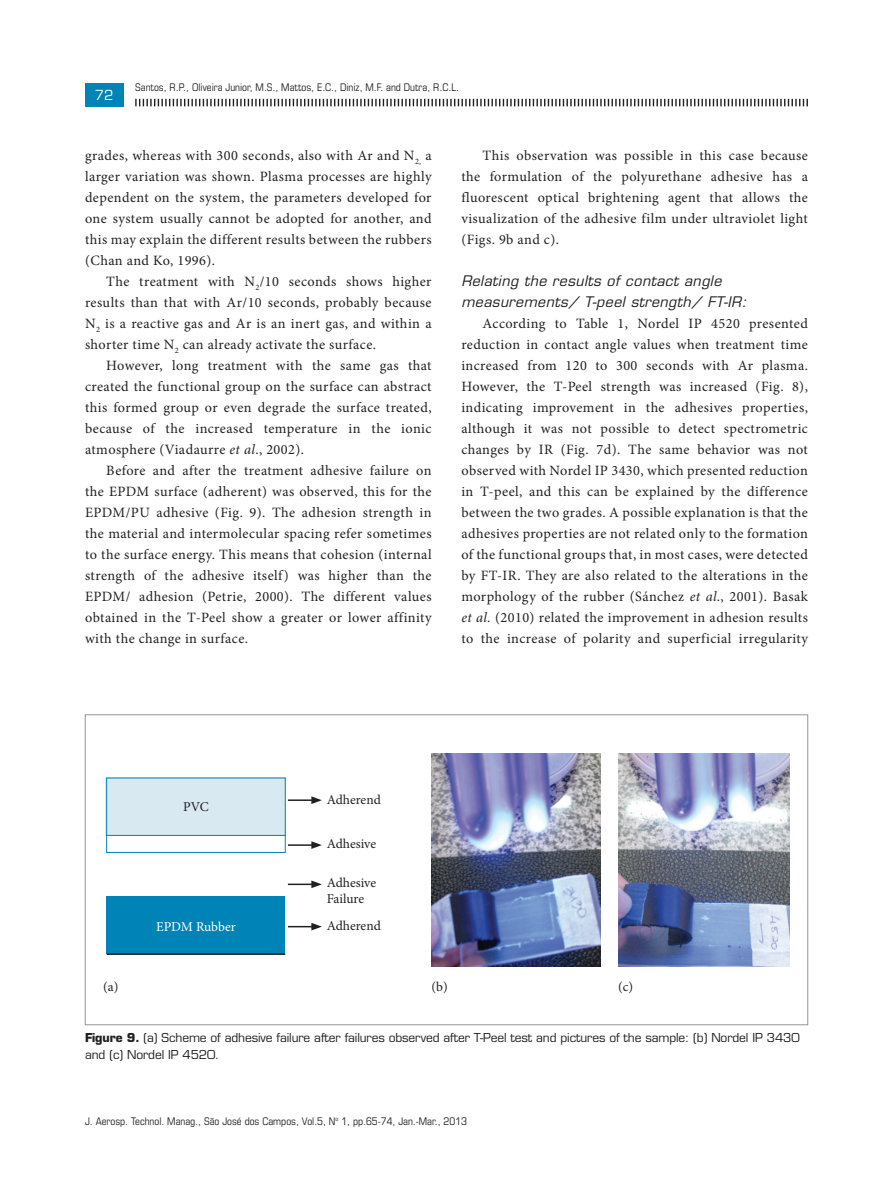
<style>
.page{position:relative;width:893px;height:1191px;background:#fff}
.page>*{position:absolute;margin:0;border:0;box-sizing:border-box;transform-origin:0 0}
.z13_texto{font:14.25px/21px "Minion Pro";letter-spacing:.03em;color:#231f20;text-align:justify}
.z20_sub__3{font:italic 14.25px/21px "Eurostile LT Std";letter-spacing:.03em;color:#231f20}
.z23_tabelas_txt{font:13.5px "Minion Pro";letter-spacing:-.005em;color:#231f20}
.z23_tabelas_txt-2{font:13.5px "Minion Pro";letter-spacing:-.005em;color:#fff}
.t1{font:13.5px "Eurostile LT Std";color:#fff}
.z22_figuras_tabelas{font:12px/16.5px "Eurostile LT Std";letter-spacing:-.01em;color:#231f20}
.t2{font:condensed 10.5px "Eurostile LT Std";color:#231f20}
.s1{font-style:italic}
.s2{font-weight:700}
</style>
<div class="page">
<svg style="left:135px;top:99px;width:673px;height:7px"></svg>
<div style="left:85px;top:83px;width:38px;height:23px;background:#0083b6"></div>
<div style="left:106px;top:777px;width:180px;height:58px;background:#d8e9f1"></div>
<div style="left:107px;top:896px;width:178px;height:58px;background:#0083b6"></div>
<hr style="left:106px;top:835px;width:180px;height:1px;background:#0083b6">
<hr style="left:288px;top:799px;width:26px;height:2px;background:#231f20">
<svg style="left:311px;top:796px;width:11px;height:8px"></svg>
<hr style="left:288px;top:844px;width:26px;height:2px;background:#231f20">
<svg style="left:311px;top:841px;width:11px;height:8px"></svg>
<hr style="left:288px;top:883px;width:26px;height:2px;background:#231f20">
<svg style="left:311px;top:880px;width:11px;height:8px"></svg>
<svg style="left:288px;top:923px;width:34px;height:7px"></svg>
<hr style="left:107px;top:953px;width:178px;height:2px;background:#231f20">
<img style="left:432px;top:753px;width:168px;height:213px">
<img style="left:618px;top:753px;width:171px;height:213px">
<p class="t1" style="left:95px;top:86px;width:20px">72</p>
<p class="t2" style="left:135px;top:81px;width:325px">Santos, R.P., Oliveira Junior, M.S., Mattos, E.C., Diniz, M.F. and Dutra, R.C.L.</p>
<p class="z13_texto" style="left:85px;top:144px;width:348px">grades, whereas with 300 seconds, also with Ar and N<sub>2,</sub> a larger variation was shown. Plasma processes are highly dependent on the system, the parameters developed for one system usually cannot be adopted for another, and this may explain the different results between the rubbers (Chan and Ko, 1996).</p>
<p class="z13_texto" style="left:85px;top:270px;width:348px;text-indent:21px">The treatment with N<sub>2</sub>/10 seconds shows higher results than that with Ar/10 seconds, probably because N<sub>2</sub> is a reactive gas and Ar is an inert gas, and within a shorter time N<sub>2</sub> can already activate the surface.</p>
<p class="z13_texto" style="left:85px;top:354px;width:348px;text-indent:21px">However, long treatment with the same gas that created the functional group on the surface can abstract this formed group or even degrade the surface treated, because of the increased temperature in the ionic atmosphere (Viadaurre <span class="s1">et al</span>., 2002).</p>
<p class="z13_texto" style="left:85px;top:459px;width:348px;text-indent:21px">Before and after the treatment adhesive failure on the EPDM surface (adherent) was observed, this for the EPDM/PU adhesive (Fig. 9). The adhesion strength in the material and intermolecular spacing refer sometimes to the surface energy. This means that cohesion (internal strength of the adhesive itself) was higher than the EPDM/ adhesion (Petrie, 2000). The different values obtained in the T-Peel show a greater or lower affinity with the change in surface.</p>
<p class="z13_texto" style="left:461px;top:144px;width:348px;text-indent:21px">This observation was possible in this case because the formulation of the polyurethane adhesive has a fluorescent optical brightening agent that allows the visualization of the adhesive film under ultraviolet light (Figs. 9b and c).</p>
<p class="z20_sub__3" style="left:461px;top:270px;width:287px">Relating the results of contact angle measurements/ T-peel strength/ FT-IR:</p>
<p class="z13_texto" style="left:461px;top:312px;width:348px;text-indent:21px">According to Table 1, Nordel IP 4520 presented reduction in contact angle values when treatment time increased from 120 to 300 seconds with Ar plasma.<br>However, the T-Peel strength was increased (Fig. 8), indicating improvement in the adhesives properties, although it was not possible to detect spectrometric changes by IR (Fig. 7d). The same behavior was not observed with Nordel IP 3430, which presented reduction in T-peel, and this can be explained by the difference between the two grades. A possible explanation is that the adhesives properties are not related only to the formation of the functional groups that, in most cases, were detected by FT-IR. They are also related to the alterations in the morphology of the rubber (Sánchez <span class="s1">et al</span>., 2001). Basak <span class="s1">et al.</span> (2010) related the improvement in adhesion results to the increase of polarity and superficial irregularity</p>
<p class="z23_tabelas_txt" style="left:183px;top:798px;width:27px">PVC</p>
<p class="z23_tabelas_txt-2" style="left:156px;top:918px;width:81px">EPDM Rubber</p>
<p class="z23_tabelas_txt" style="left:327px;top:790px;width:56px">Adherend</p>
<p class="z23_tabelas_txt" style="left:327px;top:834px;width:51px">Adhesive</p>
<p class="z23_tabelas_txt" style="left:327px;top:873px;width:51px">Adhesive</p>
<p class="z23_tabelas_txt" style="left:327px;top:890px;width:39px">Failure</p>
<p class="z23_tabelas_txt" style="left:327px;top:916px;width:56px">Adherend</p>
<p class="z23_tabelas_txt" style="left:103px;top:977px;width:17px">(a)</p>
<p class="z23_tabelas_txt" style="left:432px;top:977px;width:18px">(b)</p>
<p class="z23_tabelas_txt" style="left:618px;top:977px;width:17px">(c)</p>
<p class="z22_figuras_tabelas" style="left:85px;top:1030px;width:716px"><span class="s2">Figure 9.</span> (a) Scheme of adhesive failure after failures observed after T-Peel test and pictures of the sample: (b) Nordel IP 3430 and (c) Nordel IP 4520.</p>
<p class="t2" style="left:85px;top:1114px;width:383px">J. Aerosp. Technol. Manag., São José dos Campos, Vol.5, N<sup>o</sup> 1, pp.65-74, Jan.-Mar., 2013</p>
</div>
